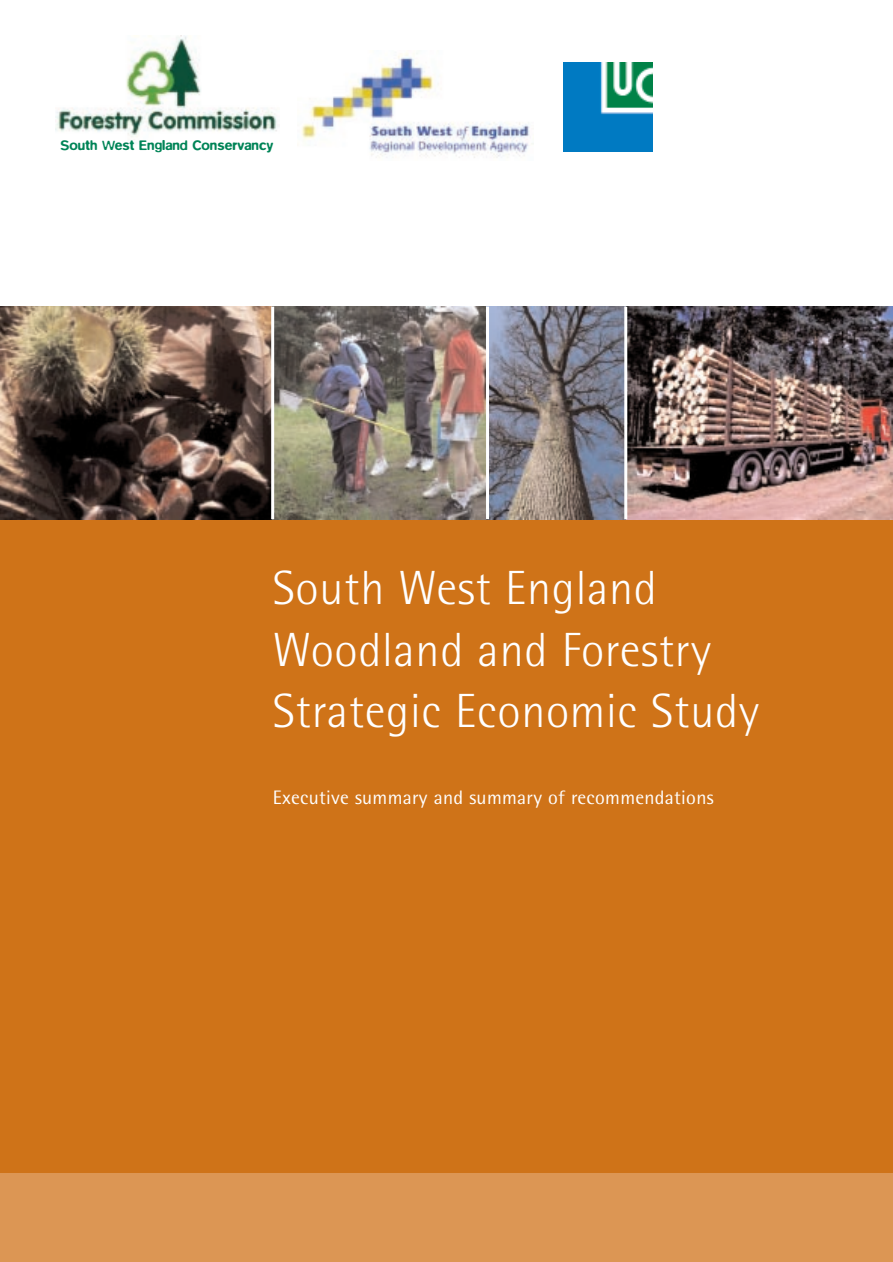
<style>
.page{position:relative;width:893px;height:1262px;background:#fff}
.page>*{position:absolute;margin:0;border:0;box-sizing:border-box;transform-origin:0 0}
.t1{font:300 48px/61.5px "Rotis Semi Sans";letter-spacing:.015em;color:#fff}
.t2{font:19.5px "Rotis Semi Sans";letter-spacing:.015em;color:#fff}
.t3{font:500 14.1px "Blur";color:#008457}
</style>
<div class="page">
<div style="left:0;top:519px;width:892px;height:655px;background:#cf7318"></div>
<img style="left:0;top:306px;width:892px;height:213px">
<div style="left:0;top:1173px;width:892px;height:88px;background:#dc9654"></div>
<hr style="left:271px;top:307px;width:3px;height:212px;background:#fff">
<hr style="left:624px;top:306px;width:3px;height:213px;background:#fff">
<img style="left:301px;top:53px;width:232px;height:105px">
<img style="left:563px;top:63px;width:89px;height:88px">
<img style="left:56px;top:36px;width:221px;height:101px">
<hr style="left:486px;top:307px;width:3px;height:212px;background:#fff">
<p class="t3" style="left:60px;top:140px;width:215px">South West England Conservancy</p>
<p class="t1" style="left:273px;top:562px;width:488px">South West England<br>Woodland and Forestry<br>Strategic Economic Study</p>
<p class="t2" style="left:273px;top:790px;width:442px">Executive summary and summary of recommendations</p>
</div>
